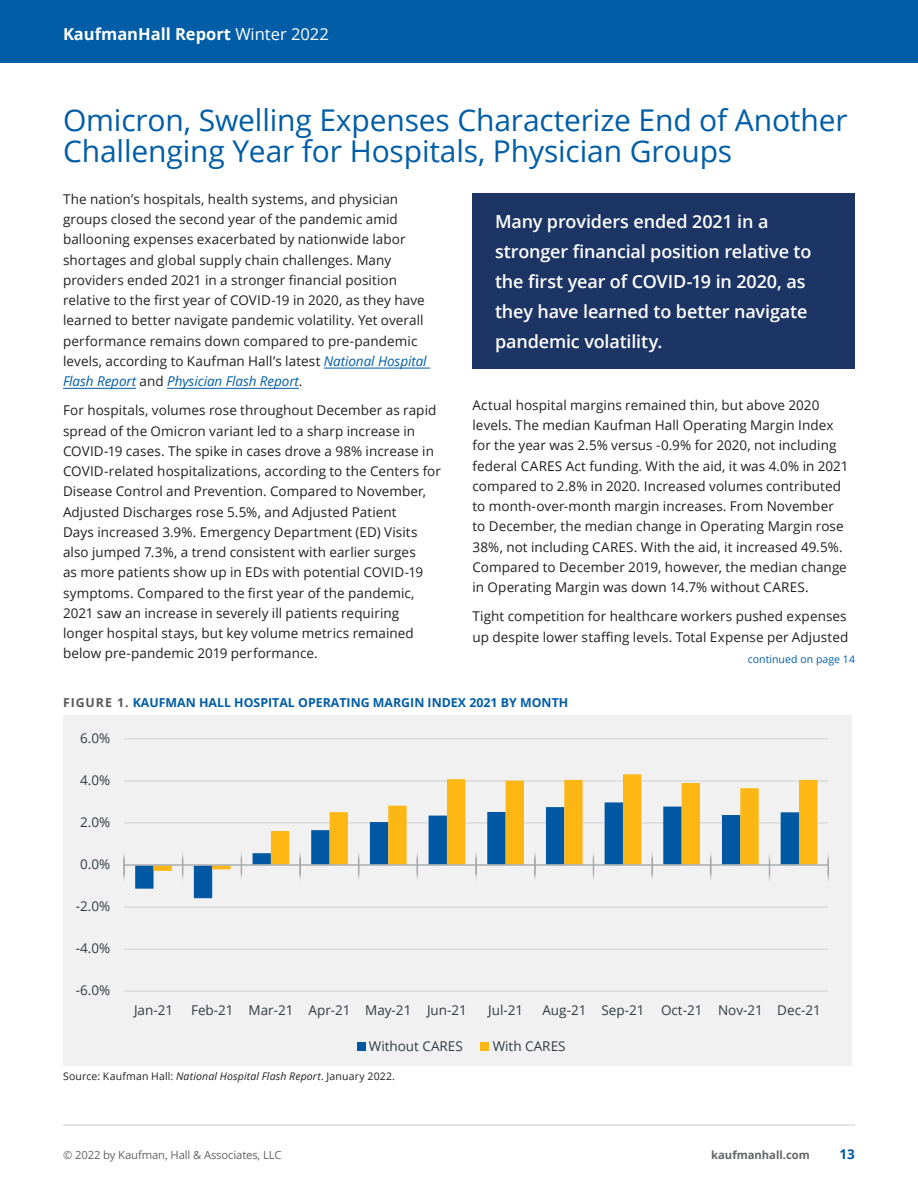
<style>
.page{position:relative;width:918px;height:1188px;background:#fff}
.page>*{position:absolute;margin:0;border:0;box-sizing:border-box;transform-origin:0 0}
.t1{font:30px/31.5px "Open Sans";letter-spacing:-.005em;color:#005da6}
.t2{font:600 18px/30px "Open Sans";letter-spacing:-.01em;color:#fff}
.t3{font:700 16.5px "Open Sans";color:#fff}
.t4{font:13.5px/20.2px "Open Sans";letter-spacing:.005em;color:#231f20}
.t5{font:13.5px "Open Sans";color:#303c41}
.t6{font:700 13.5px "Open Sans";color:#0058a4}
.t7{font:700 12.3px "Open Sans";color:#005da6}
.t8{font:11.25px "Open Sans";letter-spacing:-.01em;color:#636466}
.t9{font:700 11.25px "Open Sans";color:#636466}
.t10{font:10.5px "Open Sans";letter-spacing:.015em;color:#231f20}
.t11{font:10.5px "Open Sans";letter-spacing:.005em;color:#005da6}
.s1{font-weight:400}
.s2{font-style:italic;color:#005da6}
.s3{color:#58595b}
.s4{font-style:italic}
</style>
<div class="page">
<div style="left:0;top:0;width:918px;height:63px;background:#005da6"></div>
<hr style="left:63px;top:1125px;width:792px;height:1px;background:#c9cacc">
<hr style="left:324px;top:368px;width:106px;height:1px;background:#005da6">
<hr style="left:63px;top:388px;width:73px;height:1px;background:#005da6">
<hr style="left:167px;top:388px;width:132px;height:1px;background:#005da6">
<div style="left:63px;top:716px;width:788px;height:350px;background:#f1f1f2"></div>
<hr style="left:124px;top:990px;width:704px;height:2px;background:#dcddde">
<hr style="left:124px;top:948px;width:704px;height:2px;background:#dcddde">
<hr style="left:124px;top:906px;width:704px;height:2px;background:#dcddde">
<hr style="left:124px;top:822px;width:704px;height:2px;background:#dcddde">
<hr style="left:124px;top:780px;width:704px;height:2px;background:#dcddde">
<hr style="left:124px;top:738px;width:704px;height:2px;background:#dcddde">
<svg style="left:135px;top:866px;width:636px;height:32px"></svg>
<svg style="left:154px;top:774px;width:663px;height:97px"></svg>
<hr style="left:124px;top:864px;width:704px;height:2px;background:#b1b4b6">
<div style="left:357px;top:1042px;width:8px;height:9px;background:#0058a3"></div>
<div style="left:481px;top:1042px;width:8px;height:9px;background:#fdb714"></div>
<svg style="left:416px;top:848px;width:2px;height:34px"></svg>
<svg style="left:475px;top:848px;width:2px;height:34px"></svg>
<svg style="left:534px;top:848px;width:2px;height:34px"></svg>
<svg style="left:593px;top:848px;width:1px;height:34px"></svg>
<svg style="left:651px;top:848px;width:2px;height:34px"></svg>
<svg style="left:710px;top:848px;width:2px;height:34px"></svg>
<svg style="left:769px;top:849px;width:1px;height:35px"></svg>
<svg style="left:827px;top:854px;width:2px;height:27px"></svg>
<svg style="left:358px;top:848px;width:2px;height:34px"></svg>
<svg style="left:299px;top:848px;width:2px;height:34px"></svg>
<svg style="left:240px;top:848px;width:2px;height:34px"></svg>
<svg style="left:182px;top:848px;width:2px;height:34px"></svg>
<svg style="left:123px;top:853px;width:2px;height:27px"></svg>
<div style="left:472px;top:194px;width:383px;height:175px;background:#1c3564"></div>
<p class="t3" style="left:63px;top:22px;width:267px">KaufmanHall Report <span class="s1">Winter 2022</span></p>
<h1 class="t1" style="left:63px;top:104px;width:786px">Omicron, Swelling Expenses Characterize End of Another<br>Challenging Year for Hospitals, Physician Groups</h1>
<p class="t4" style="left:63px;top:188px;width:365px">The nation’s hospitals, health systems, and physician groups closed the second year of the pandemic amid ballooning expenses exacerbated by nationwide labor shortages and global supply chain challenges. Many providers ended 2021 in a stronger financial position relative to the first year of COVID-19 in 2020, as they have learned to better navigate pandemic volatility. Yet overall performance remains down compared to pre-pandemic levels, according to Kaufman Hall’s latest <span class="s2">National Hospital Flash Report</span> and <span class="s2">Physician Flash Report</span>.</p>
<p class="t4" style="left:63px;top:400px;width:380px">For hospitals, volumes rose throughout December as rapid spread of the Omicron variant led to a sharp increase in COVID-19 cases. The spike in cases drove a 98% increase in COVID-related hospitalizations, according to the Centers for Disease Control and Prevention. Compared to November, Adjusted Discharges rose 5.5%, and Adjusted Patient<br>Days increased 3.9%. Emergency Department (ED) Visits also jumped 7.3%, a trend consistent with earlier surges<br>as more patients show up in EDs with potential COVID-19 symptoms. Compared to the first year of the pandemic, 2021 saw an increase in severely ill patients requiring longer hospital stays, but key volume metrics remained below pre-pandemic 2019 performance.</p>
<h2 class="t2" style="left:495px;top:206px;width:318px">Many providers ended 2021 in a stronger financial position relative to the first year of COVID-19 in 2020, as they have learned to better navigate pandemic volatility.</h2>
<p class="t4" style="left:472px;top:395px;width:377px">Actual hospital margins remained thin, but above 2020 levels. The median Kaufman Hall Operating Margin Index for the year was 2.5% versus -0.9% for 2020, not including federal CARES Act funding. With the aid, it was 4.0% in 2021 compared to 2.8% in 2020. Increased volumes contributed to month-over-month margin increases. From November to December, the median change in Operating Margin rose 38%, not including CARES. With the aid, it increased 49.5%.<br>Compared to December 2019, however, the median change in Operating Margin was down 14.7% without CARES.</p>
<p class="t4" style="left:472px;top:606px;width:377px">Tight competition for healthcare workers pushed expenses up despite lower staffing levels. Total Expense per Adjusted</p>
<p class="t11" style="left:748px;top:652px;width:109px">continued on page 14</p>
<p class="t7" style="left:63px;top:694px;width:507px"><span class="s3">FIGURE 1.</span> KAUFMAN HALL HOSPITAL OPERATING MARGIN INDEX 2021 BY MONTH</p>
<p class="t5" style="left:80px;top:729px;width:32px">6.0%</p>
<p class="t5" style="left:80px;top:771px;width:32px">4.0%</p>
<p class="t5" style="left:80px;top:813px;width:32px">2.0%</p>
<p class="t5" style="left:80px;top:855px;width:32px">0.0%</p>
<p class="t5" style="left:76px;top:897px;width:36px">-2.0%</p>
<p class="t5" style="left:76px;top:939px;width:36px">-4.0%</p>
<p class="t5" style="left:76px;top:981px;width:36px">-6.0%</p>
<p class="t5" style="left:134px;top:1001px;width:41px">Jan-21</p>
<p class="t5" style="left:191px;top:1001px;width:277px">Feb-21 Mar-21 Apr-21 May-21 Jun-21</p>
<p class="t5" style="left:488px;top:1001px;width:37px">Jul-21</p>
<p class="t5" style="left:542px;top:1001px;width:280px">Aug-21 Sep-21 Oct-21 Nov-21 Dec-21</p>
<p class="t5" style="left:369px;top:1036px;width:95px">Without CARES</p>
<p class="t5" style="left:493px;top:1036px;width:74px">With CARES</p>
<p class="t10" style="left:63px;top:1069px;width:334px">Source: Kaufman Hall: <span class="s4">National Hospital Flash Report</span>. January 2022.</p>
<p class="t8" style="left:63px;top:1147px;width:220px">© 2022 by Kaufman, Hall &amp; Associates, LLC</p>
<p class="t9" style="left:711px;top:1147px;width:100px">kaufmanhall.com</p>
<p class="t6" style="left:840px;top:1144px;width:17px">13</p>
</div>
